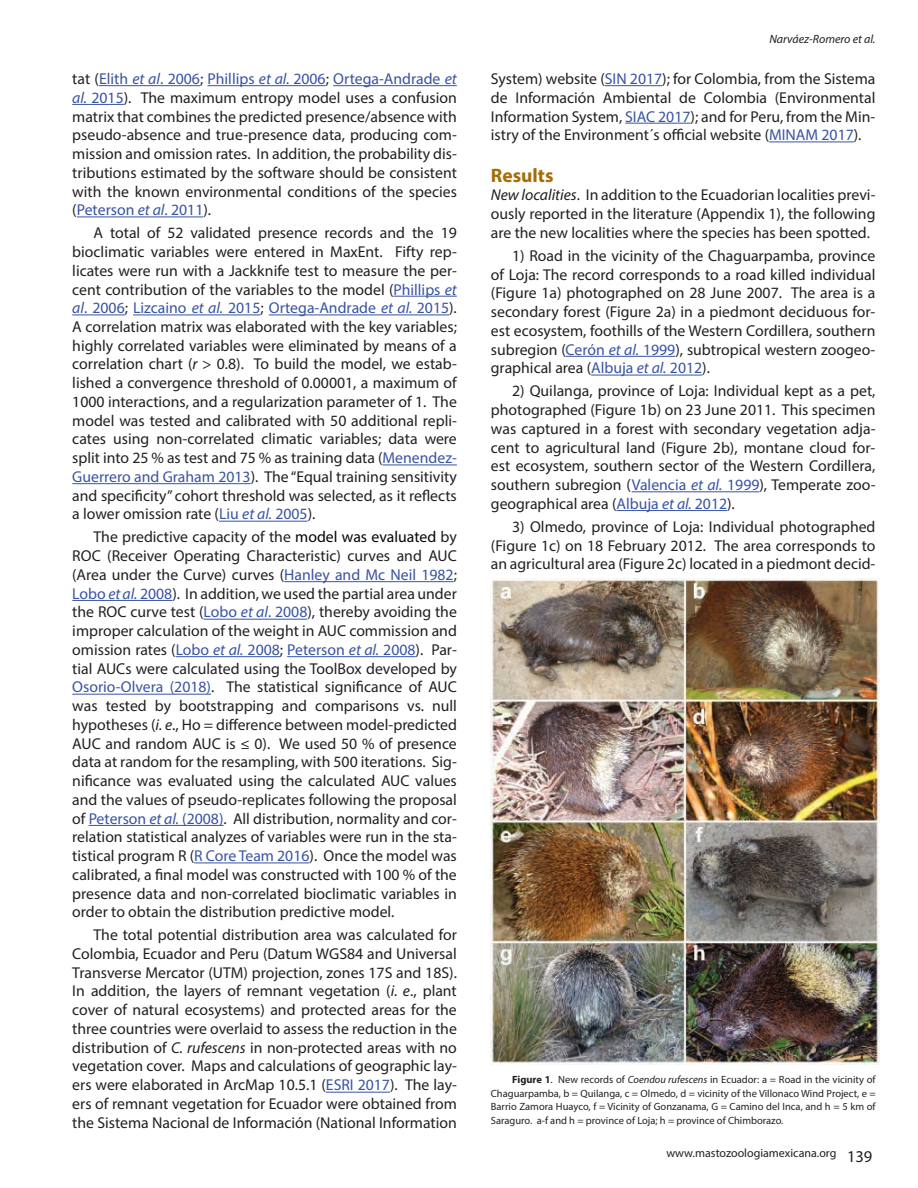
<style>
.page{position:relative;width:918px;height:1188px;background:#fff}
.page>*{position:absolute;margin:0;border:0;box-sizing:border-box;transform-origin:0 0}
.t1{font:700 19.5px "Myriad Pro";color:#a46d05}
.t2{font:15.75px/18.8px "Myriad Pro";color:#231f20;text-align:justify}
.t3{font:12px "Myriad Pro";color:#231f20}
.t4{font:italic 12px "Myriad Pro";color:#231f20}
.t5{font:10.5px/13.5px "Myriad Pro";color:#231f20;text-align:justify}
.s1{color:#3853a3}
.s2{font-style:italic;color:#3853a3}
.s3{font-style:italic}
.s4{color:#040503}
.s5{font-weight:700}
.s6{font-size:16.5px}
</style>
<div class="page">
<hr style="left:99px;top:85px;width:101px;height:1px;background:#3853a3">
<hr style="left:208px;top:85px;width:118px;height:1px;background:#3853a3">
<hr style="left:333px;top:85px;width:124px;height:1px;background:#3853a3">
<hr style="left:72px;top:104px;width:52px;height:1px;background:#3853a3">
<hr style="left:77px;top:217px;width:126px;height:1px;background:#3853a3">
<hr style="left:393px;top:296px;width:64px;height:1px;background:#3853a3">
<hr style="left:72px;top:315px;width:53px;height:1px;background:#3853a3">
<hr style="left:133px;top:315px;width:127px;height:1px;background:#3853a3">
<hr style="left:269px;top:315px;width:180px;height:1px;background:#3853a3">
<hr style="left:383px;top:465px;width:74px;height:1px;background:#3853a3">
<hr style="left:72px;top:483px;width:179px;height:1px;background:#3853a3">
<hr style="left:219px;top:521px;width:89px;height:1px;background:#3853a3">
<hr style="left:284px;top:581px;width:170px;height:1px;background:#3853a3">
<hr style="left:72px;top:600px;width:100px;height:1px;background:#3853a3">
<hr style="left:204px;top:619px;width:103px;height:1px;background:#3853a3">
<hr style="left:176px;top:656px;width:104px;height:1px;background:#3853a3">
<hr style="left:287px;top:656px;width:129px;height:1px;background:#3853a3">
<hr style="left:72px;top:694px;width:139px;height:1px;background:#3853a3">
<hr style="left:89px;top:825px;width:134px;height:1px;background:#3853a3">
<hr style="left:194px;top:863px;width:116px;height:1px;background:#3853a3">
<hr style="left:326px;top:1092px;width:64px;height:1px;background:#3853a3">
<img style="left:491px;top:579px;width:389px;height:486px">
<hr style="left:605px;top:85px;width:57px;height:1px;background:#3853a3">
<hr style="left:625px;top:123px;width:66px;height:1px;background:#3853a3">
<hr style="left:769px;top:142px;width:85px;height:1px;background:#3853a3">
<hr style="left:566px;top:356px;width:109px;height:1px;background:#3853a3">
<hr style="left:591px;top:375px;width:111px;height:1px;background:#3853a3">
<hr style="left:632px;top:491px;width:127px;height:1px;background:#3853a3">
<hr style="left:616px;top:510px;width:111px;height:1px;background:#3853a3">
<p class="t2" style="left:72px;top:69px;width:386px">tat (<span class="s1">Elith</span> <span class="s2">et al</span><span class="s1">. 2006</span>; <span class="s1">Phillips</span> <span class="s2">et al.</span> <span class="s1">2006</span>; <span class="s1">Ortega-Andrade</span> <span class="s2">et al.</span> <span class="s1">2015</span>). The maximum entropy model uses a confusion matrix that combines the predicted presence/absence with pseudo-absence and true-presence data, producing com&shy;mission and omission rates. In addition, the probability dis&shy;tributions estimated by the software should be consistent with the known environmental conditions of the species (<span class="s1">Peterson</span> <span class="s2">et al</span><span class="s1">. 2011</span>).</p>
<p class="t2" style="left:72px;top:223px;width:386px;text-indent:21px">A total of 52 validated presence records and the 19 bioclimatic variables were entered in MaxEnt. Fifty rep&shy;licates were run with a Jackknife test to measure the per&shy;cent contribution of the variables to the model (<span class="s1">Phillips</span> <span class="s2">et al</span><span class="s1">. 2006</span>; <span class="s1">Lizcaino</span> <span class="s2">et al.</span> <span class="s1">2015</span>; <span class="s1">Ortega-Andrade</span> <span class="s2">et al.</span> <span class="s1">2015</span>).<br>A correlation matrix was elaborated with the key variables; highly correlated variables were eliminated by means of a correlation chart (<span class="s3">r</span> &gt; 0.8). To build the model, we estab&shy;lished a convergence threshold of 0.00001, a maximum of 1000 interactions, and a regularization parameter of 1. The model was tested and calibrated with 50 additional repli&shy;cates using non-correlated climatic variables; data were split into 25 % as test and 75 % as training data (<span class="s1">Menendez-Guerrero and Graham 2013</span>). The “Equal training sensitivity and specificity” cohort threshold was selected, as it reflects a lower omission rate (<span class="s1">Liu</span> <span class="s2">et al.</span> <span class="s1">2005</span>).</p>
<p class="t2" style="left:72px;top:528px;width:386px;text-indent:21px">The predictive capacity of the <span class="s4">model was evaluated</span> by ROC (Receiver Operating Characteristic) curves and AUC (Area under the Curve) curves (<span class="s1">Hanley and Mc Neil 1982</span>; <span class="s1">Lobo</span> <span class="s2">et al.</span> <span class="s1">2008</span>). In addition, we used the partial area under the ROC curve test (<span class="s1">Lobo</span> <span class="s2">et al</span><span class="s1">. 2008</span>), thereby avoiding the improper calculation of the weight in AUC commission and omission rates (<span class="s1">Lobo</span> <span class="s2">et al.</span> <span class="s1">2008</span>; <span class="s1">Peterson</span> <span class="s2">et al.</span> <span class="s1">2008</span>). Par&shy;tial AUCs were calculated using the ToolBox developed by <span class="s1">Osorio-Olvera (2018)</span>. The statistical significance of AUC was tested by bootstrapping and comparisons vs. null hypotheses (<span class="s3">i. e</span>., Ho = difference between model-predicted AUC and random AUC is ≤ 0). We used 50 % of presence data at random for the resampling, with 500 iterations. Sig&shy;nificance was evaluated using the calculated AUC values and the values of pseudo-replicates following the proposal of <span class="s1">Peterson</span> <span class="s2">et al.</span> <span class="s1">(2008)</span>. All distribution, normality and cor&shy;relation statistical analyzes of variables were run in the sta&shy;tistical program R (<span class="s1">R Core Team 2016</span>). Once the model was calibrated, a final model was constructed with 100 % of the presence data and non-correlated bioclimatic variables in order to obtain the distribution predictive model.</p>
<p class="t2" style="left:72px;top:925px;width:386px;text-indent:21px">The total potential distribution area was calculated for Colombia, Ecuador and Peru (Datum WGS84 and Universal Transverse Mercator (UTM) projection, zones 17S and 18S).<br>In addition, the layers of remnant vegetation (<span class="s3">i. e</span>., plant cover of natural ecosystems) and protected areas for the three countries were overlaid to assess the reduction in the distribution of <span class="s3">C. rufescens</span> in non-protected areas with no vegetation cover. Maps and calculations of geographic lay&shy;ers were elaborated in ArcMap 10.5.1 (<span class="s1">ESRI 2017</span>). The lay&shy;ers of remnant vegetation for Ecuador were obtained from the Sistema Nacional de Información (National Information</p>
<p class="t4" style="left:769px;top:32px;width:108px">Narváez-Romero et al.</p>
<p class="t2" style="left:491px;top:69px;width:386px">System) website (<span class="s1">SIN 2017</span>); for Colombia, from the Sistema de Información Ambiental de Colombia (Environmental Information System, <span class="s1">SIAC 2017</span>); and for Peru, from the Min&shy;istry of the Environment´s official website (<span class="s1">MINAM 2017</span>).</p>
<p class="t1" style="left:491px;top:162px;width:64px">Results</p>
<p class="t2" style="left:491px;top:186px;width:386px"><span class="s3">New localities</span>. In addition to the Ecuadorian localities previ&shy;ously reported in the literature (Appendix 1), the following are the new localities where the species has been spotted.</p>
<p class="t2" style="left:491px;top:246px;width:386px;text-indent:21px">1) Road in the vicinity of the Chaguarpamba, province of Loja: The record corresponds to a road killed individual (Figure 1a) photographed on 28 June 2007. The area is a secondary forest (Figure 2a) in a piedmont deciduous for&shy;est ecosystem, foothills of the Western Cordillera, southern subregion (<span class="s1">Cerón</span> <span class="s2">et al.</span> <span class="s1">1999</span>), subtropical western zoogeo&shy;graphical area (<span class="s1">Albuja</span> <span class="s2">et al.</span> <span class="s1">2012</span>).</p>
<p class="t2" style="left:491px;top:382px;width:386px;text-indent:21px">2) Quilanga, province of Loja: Individual kept as a pet, photographed (Figure 1b) on 23 June 2011. This specimen was captured in a forest with secondary vegetation adja&shy;cent to agricultural land (Figure 2b), montane cloud for&shy;est ecosystem, southern sector of the Western Cordillera, southern subregion (<span class="s1">Valencia</span> <span class="s2">et al.</span> <span class="s1">1999</span>), Temperate zoo&shy;geographical area (<span class="s1">Albuja</span> <span class="s2">et al.</span> <span class="s1">2012</span>).</p>
<p class="t2" style="left:491px;top:517px;width:386px;text-indent:21px">3) Olmedo, province of Loja: Individual photographed (Figure 1c) on 18 February 2012. The area corresponds to an agricultural area (Figure 2c) located in a piedmont decid-</p>
<p class="t5" style="left:491px;top:1073px;width:386px;text-indent:21px"><span class="s5">Figure 1</span>. New records of <span class="s3">Coendou rufescens</span> in Ecuador: a = Road in the vicinity of Chaguarpamba, b = Quilanga, c = Olmedo, d = vicinity of the Villonaco Wind Project, e = Barrio Zamora Huayco, f = Vicinity of Gonzanama, G = Camino del Inca, and h = 5 km of Saraguro. a-f and h = province of Loja; h = province of Chimborazo.</p>
<p class="t3" style="left:666px;top:1146px;width:208px">www.mastozoologiamexicana.org <span class="s6">139</span></p>
</div>
